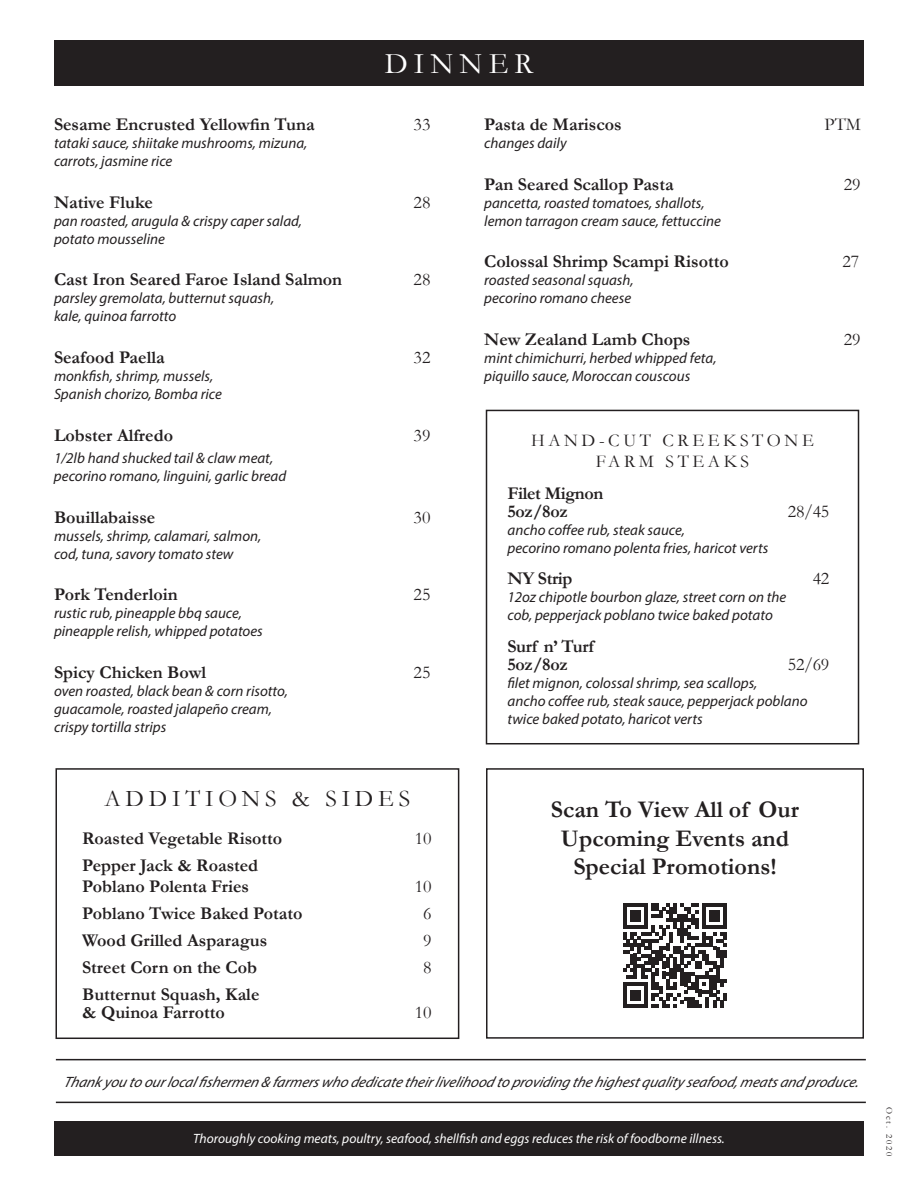
<style>
.page{position:relative;width:918px;height:1188px;background:#fff}
.page>*{position:absolute;margin:0;border:0;box-sizing:border-box;transform-origin:0 0}
.t1{font:30px "Garamond";letter-spacing:.2em;color:#fff}
.t2{font:700 24px/28.8px "Garamond";color:#231f20;text-align:center}
.t3{font:24px "Garamond";letter-spacing:.2em;color:#231f20}
.t4{font:700 18px/21px "Garamond";color:#231f20}
.t5{font:18px "Garamond";letter-spacing:.135em;color:#231f20}
.t6{font:700 18px/18px "Garamond";letter-spacing:-.02em;color:#231f20}
.t7{font:18px/21px "Garamond";letter-spacing:.2em;color:#231f20;text-align:center}
.t8{font:italic 15px/18px "Myriad Pro";color:#231f20}
.t9{font:italic 13.5px "Myriad Pro";color:#fff}
.t10{font:9px "Garamond";letter-spacing:.2em;color:#231f20}
</style>
<div class="page">
<div style="left:486px;top:410px;width:373px;height:334px;border:2px solid #231f20"></div>
<div style="left:54px;top:40px;width:810px;height:46px;background:#231f20"></div>
<hr style="left:56px;top:1059px;width:810px;height:1px;background:#231f20">
<hr style="left:56px;top:1102px;width:810px;height:1px;background:#231f20">
<div style="left:54px;top:1121px;width:810px;height:35px;background:#231f20"></div>
<div style="left:56px;top:768px;width:403px;height:271px;border:2px solid #231f20"></div>
<div style="left:486px;top:768px;width:378px;height:271px;border:2px solid #231f20"></div>
<svg style="left:623px;top:903px;width:104px;height:105px"></svg>
<h1 class="t1" style="left:385px;top:43px;width:150px">DINNER</h1>
<p class="t4" style="left:54px;top:114px;width:262px">Sesame Encrusted Yellowfin Tuna</p>
<p class="t5" style="left:414px;top:112px;width:18px">33</p>
<p class="t8" style="left:54px;top:133px;width:255px">tataki sauce, shiitake mushrooms, mizuna, carrots, jasmine rice</p>
<p class="t4" style="left:54px;top:191px;width:100px">Native Fluke</p>
<p class="t5" style="left:414px;top:190px;width:18px">28</p>
<p class="t8" style="left:54px;top:211px;width:250px">pan roasted, arugula &amp; crispy caper salad, potato mousseline</p>
<p class="t4" style="left:54px;top:269px;width:290px">Cast Iron Seared Faroe Island Salmon</p>
<p class="t5" style="left:414px;top:268px;width:18px">28</p>
<p class="t8" style="left:54px;top:289px;width:222px">parsley gremolata, butternut squash, kale, quinoa farrotto</p>
<p class="t4" style="left:54px;top:347px;width:112px">Seafood Paella</p>
<p class="t5" style="left:414px;top:345px;width:18px">32</p>
<p class="t8" style="left:54px;top:367px;width:169px">monkfish, shrimp, mussels,<br>Spanish chorizo, Bomba rice</p>
<p class="t4" style="left:54px;top:425px;width:121px">Lobster Alfredo</p>
<p class="t5" style="left:414px;top:423px;width:18px">39</p>
<p class="t8" style="left:54px;top:448px;width:234px">1/2lb hand shucked tail &amp; claw meat, pecorino romano, linguini, garlic bread</p>
<p class="t4" style="left:54px;top:506px;width:103px">Bouillabaisse</p>
<p class="t5" style="left:414px;top:505px;width:18px">30</p>
<p class="t8" style="left:54px;top:526px;width:209px">mussels, shrimp, calamari, salmon, cod, tuna, savory tomato stew</p>
<p class="t4" style="left:54px;top:584px;width:125px">Pork Tenderloin</p>
<p class="t5" style="left:414px;top:583px;width:18px">25</p>
<p class="t8" style="left:54px;top:604px;width:210px">rustic rub, pineapple bbq sauce, pineapple relish, whipped potatoes</p>
<p class="t4" style="left:54px;top:662px;width:154px">Spicy Chicken Bowl</p>
<p class="t5" style="left:414px;top:660px;width:18px">25</p>
<p class="t8" style="left:54px;top:682px;width:236px">oven roasted, black bean &amp; corn risotto, guacamole, roasted jalapeño cream, crispy tortilla strips</p>
<h2 class="t3" style="left:105px;top:783px;width:307px">ADDITIONS &amp; SIDES</h2>
<p class="t4" style="left:82px;top:828px;width:202px">Roasted Vegetable Risotto</p>
<p class="t5" style="left:415px;top:826px;width:18px">10</p>
<p class="t4" style="left:82px;top:855px;width:178px">Pepper Jack &amp; Roasted<br>Poblano Polenta Fries</p>
<p class="t5" style="left:415px;top:874px;width:18px">10</p>
<p class="t4" style="left:82px;top:903px;width:222px">Poblano Twice Baked Potato</p>
<p class="t5" style="left:423px;top:901px;width:10px">6</p>
<p class="t4" style="left:82px;top:930px;width:187px">Wood Grilled Asparagus</p>
<p class="t5" style="left:423px;top:928px;width:10px">9</p>
<p class="t4" style="left:82px;top:957px;width:176px">Street Corn on the Cob</p>
<p class="t5" style="left:423px;top:955px;width:10px">8</p>
<p class="t4" style="left:82px;top:985px;width:179px;line-height:18px">Butternut Squash, Kale &amp; Quinoa Farrotto</p>
<p class="t5" style="left:415px;top:1000px;width:18px">10</p>
<p class="t4" style="left:484px;top:114px;width:139px">Pasta de Mariscos</p>
<p class="t5" style="left:825px;top:112px;width:38px">PTM</p>
<p class="t8" style="left:484px;top:133px;width:84px">changes daily</p>
<p class="t4" style="left:484px;top:173px;width:191px">Pan Seared Scallop Pasta</p>
<p class="t5" style="left:844px;top:172px;width:18px">29</p>
<p class="t8" style="left:484px;top:193px;width:238px">pancetta, roasted tomatoes, shallots, lemon tarragon cream sauce, fettuccine</p>
<p class="t4" style="left:484px;top:251px;width:246px">Colossal Shrimp Scampi Risotto</p>
<p class="t5" style="left:842px;top:250px;width:18px">27</p>
<p class="t8" style="left:484px;top:271px;width:151px">roasted seasonal squash, pecorino romano cheese</p>
<p class="t4" style="left:484px;top:329px;width:208px">New Zealand Lamb Chops</p>
<p class="t5" style="left:844px;top:327px;width:18px">29</p>
<p class="t8" style="left:484px;top:349px;width:234px">mint chimichurri, herbed whipped feta, piquillo sauce, Moroccan couscous</p>
<p class="t7" style="left:531px;top:430px;width:284px">HAND-CUT CREEKSTONE<br>FARM STEAKS</p>
<p class="t6" style="left:508px;top:484px;width:97px">Filet Mignon<br>5oz/8oz</p>
<p class="t5" style="left:788px;top:499px;width:43px">28/45</p>
<p class="t8" style="left:508px;top:520px;width:262px">ancho coffee rub, steak sauce,<br>pecorino romano polenta fries, haricot verts</p>
<p class="t4" style="left:508px;top:568px;width:66px">NY Strip</p>
<p class="t5" style="left:813px;top:566px;width:18px">42</p>
<p class="t8" style="left:508px;top:588px;width:280px">12oz chipotle bourbon glaze, street corn on the cob, pepperjack poblano twice baked potato</p>
<p class="t6" style="left:508px;top:637px;width:88px">Surf n’ Turf<br>5oz/8oz</p>
<p class="t5" style="left:788px;top:652px;width:43px">52/69</p>
<p class="t8" style="left:508px;top:673px;width:302px">filet mignon, colossal shrimp, sea scallops,<br>ancho coffee rub, steak sauce, pepperjack poblano twice baked potato, haricot verts</p>
<h2 class="t2" style="left:551px;top:795px;width:250px">Scan To View All of Our<br>Upcoming Events and<br>Special Promotions!</h2>
<p class="t8" style="left:63px;top:1072px;width:801px">Thankyoutoourlocalfishermen&amp;farmerswhodedicatetheirlivelihoodtop rovidingthehighestquality seafood, meatsandp roduce.</p>
<p class="t9" style="left:193px;top:1130px;width:533px">Thoroughly cooking meats, poultry, seafood, shellfish and eggs reduces the risk of foodborne illness.</p>
<p class="t10" style="left:895px;top:1107px;width:50px;rotate:90deg">Oct. 2020</p>
</div>
